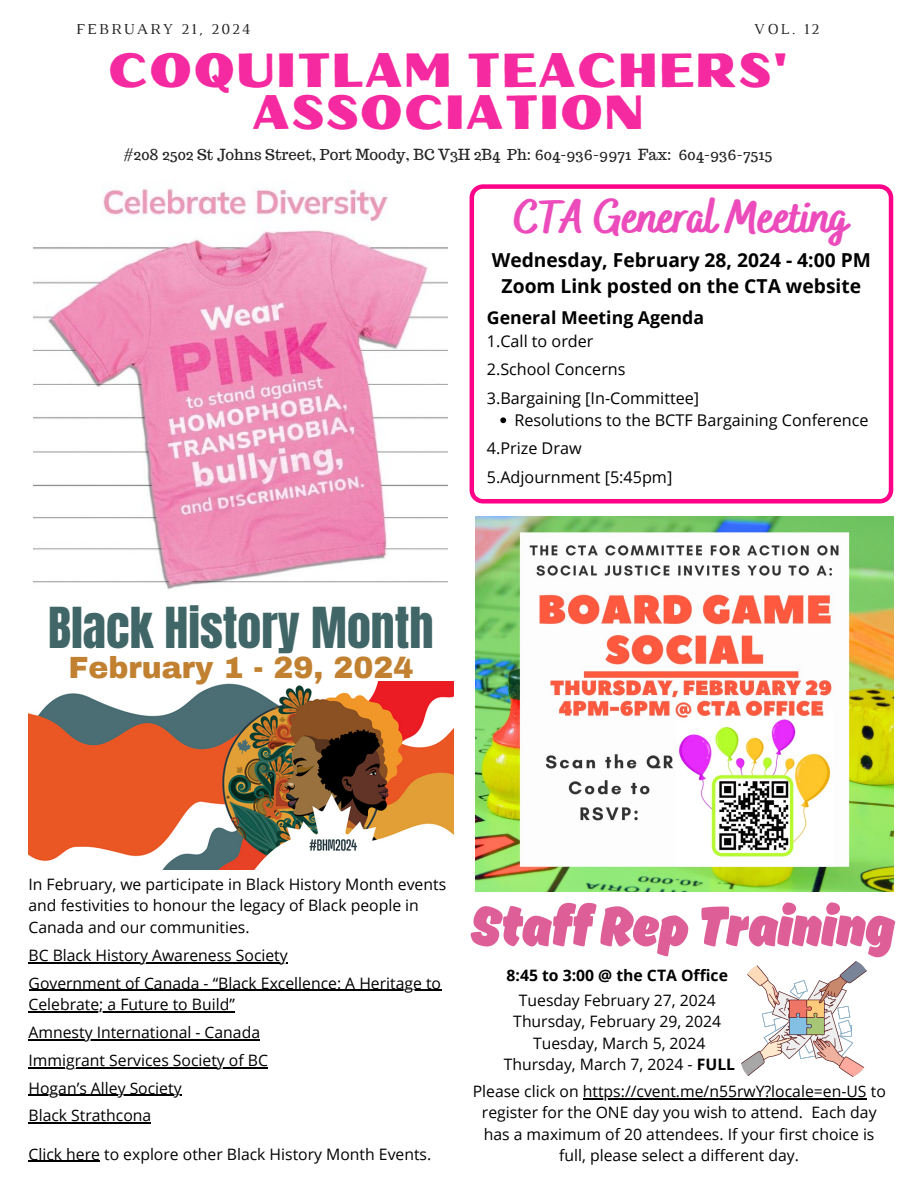
<style>
.page{position:relative;width:918px;height:1188px;background:#fff}
.page>*{position:absolute;margin:0;border:0;box-sizing:border-box;transform-origin:0 0}
.t1{font:900 59.1px "Ahkio";color:#de5e97}
.t2{font:48px/42.8px "Oilvare Base";letter-spacing:.02em;color:#f62aa0;text-align:center}
.t3{font:48px "Anton";color:#416667}
.t4{font:800 46.2px "Bakerie Smooth";color:#ec4bbc}
.t5{font:900 30px "Archivo";color:#c18131}
.t6{font:700 19.2px/26.5px "Open Sans";color:#000;text-align:center}
.t7{font:700 17.7px "Open Sans";color:#000}
.t8{font:16.2px "Open Sans";color:#000}
.t9{font:15.75px/21.3px "Open Sans";color:#000}
.t10{font:700 15.75px "Open Sans";color:#000}
.t11{font:15.45px "Luthier";letter-spacing:.14em;color:#232323}
.t12{font:15px "Trocchi";color:#232323}
.s1{font-weight:700}
</style>
<div class="page">
<img style="left:742px;top:961px;width:125px;height:116px">
<hr style="left:583px;top:1098px;width:284px;height:1px;background:#000">
<svg style="left:470px;top:184px;width:423px;height:320px"></svg>
<svg style="left:500px;top:417px;width:6px;height:6px"></svg>
<img style="left:34px;top:188px;width:414px;height:402px">
<img style="left:476px;top:517px;width:417px;height:375px">
<img style="left:29px;top:681px;width:425px;height:188px">
<hr style="left:29px;top:962px;width:259px;height:1px;background:#000">
<hr style="left:29px;top:990px;width:413px;height:1px;background:#000">
<hr style="left:29px;top:1011px;width:206px;height:2px;background:#000">
<hr style="left:29px;top:1039px;width:231px;height:2px;background:#000">
<hr style="left:29px;top:1067px;width:239px;height:1px;background:#000">
<hr style="left:29px;top:1095px;width:153px;height:1px;background:#000">
<hr style="left:29px;top:1122px;width:122px;height:2px;background:#000">
<hr style="left:29px;top:1161px;width:71px;height:1px;background:#000">
<p class="t11" style="left:76px;top:23px;width:176px">FEBRUARY 21, 2024</p>
<p class="t11" style="left:754px;top:23px;width:67px">VOL. 12</p>
<p class="t2" style="left:108px;top:49px;width:681px">COQUITLAM TEACHERS'<br>ASSOCIATION</p>
<p class="t12" style="left:124px;top:145px;width:650px">#208 2502 St Johns Street, Port Moody, BC V3H 2B4 Ph: 604-936-9971 Fax: 604-936-7515</p>
<h6 class="t4" style="left:515px;top:190px;width:335px">CTA General Meeting</h6>
<h3 class="t6" style="left:492px;top:246px;width:381px">Wednesday, February 28, 2024 - 4:00 PM<br>Zoom Link posted on the CTA website</h3>
<p class="t3" style="left:48px;top:593px;width:387px">Black History Month</p>
<h1 class="t5" style="left:68px;top:652px;width:346px">February 1 - 29, 2024</h1>
<p class="t7" style="left:487px;top:305px;width:219px">General Meeting Agenda</p>
<p class="t8" style="left:487px;top:329px;width:108px">1.Call to order</p>
<p class="t8" style="left:487px;top:358px;width:140px">2.School Concerns</p>
<p class="t8" style="left:487px;top:386px;width:214px">3.Bargaining [In-Committee]</p>
<p class="t8" style="left:514px;top:409px;width:356px">Resolutions to the BCTF Bargaining Conference</p>
<p class="t8" style="left:487px;top:437px;width:96px">4.Prize Draw</p>
<p class="t8" style="left:487px;top:466px;width:187px">5.Adjournment [5:45pm]</p>
<p class="t9" style="left:29px;top:873px;width:419px;line-height:21.8px">In February, we participate in Black History Month events and festivities to honour the legacy of Black people in<br>Canada and our communities.</p>
<p class="t9" style="left:29px;top:944px;width:261px">BC Black History Awareness Society</p>
<p class="t9" style="left:29px;top:972px;width:414px">Government of Canada - “Black Excellence: A Heritage to</p>
<p class="t9" style="left:29px;top:994px;width:208px">Celebrate; a Future to Build”</p>
<p class="t9" style="left:29px;top:1021px;width:233px">Amnesty International - Canada</p>
<p class="t9" style="left:29px;top:1049px;width:241px">Immigrant Services Society of BC</p>
<p class="t9" style="left:29px;top:1074px;width:155px;line-height:27.8px">Hogan’s Alley Society<br>Black Strathcona</p>
<p class="t9" style="left:29px;top:1143px;width:404px">Click here to explore other Black History Month Events.</p>
<p class="t1" style="left:470px;top:891px;width:426px">Staff Rep Training</p>
<p class="t10" style="left:507px;top:965px;width:223px">8:45 to 3:00 @ the CTA Office</p>
<p class="t9" style="left:519px;top:989px;width:198px">Tuesday February 27, 2024</p>
<h4 class="t9" style="left:513px;top:1010px;width:209px">Thursday, February 29, 2024</h4>
<h5 class="t9" style="left:533px;top:1032px;width:174px">Tuesday, March 5, 2024</h5>
<p class="t9" style="left:504px;top:1053px;width:233px">Thursday, March 7, 2024 - <span class="s1">FULL</span></p>
<h2 class="t9" style="left:473px;top:1080px;width:415px">Please click on https://cvent.me/n55rwY?locale=en-US to</h2>
<p class="t9" style="left:482px;top:1102px;width:396px;text-align:center">register for the ONE day you wish to attend. Each day has a maximum of 20 attendees. If your first choice is full, please select a different day.</p>
</div>
